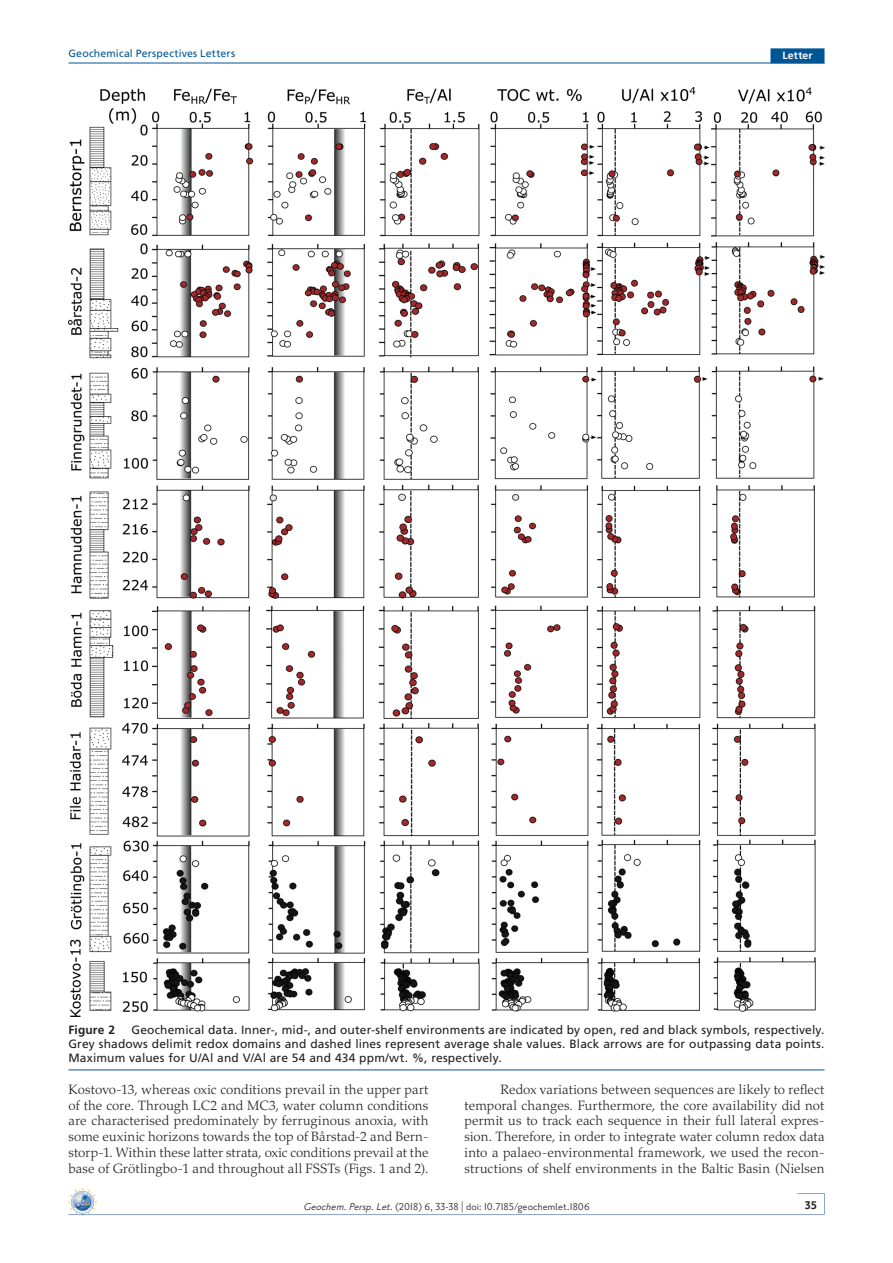
<style>
.page{position:relative;width:893px;height:1263px;background:#fff}
.page>*{position:absolute;margin:0;border:0;box-sizing:border-box;transform-origin:0 0}
.TXT_-_aprés_éq__4_pt{font:300 13.5px/15.8px "Palatino LT";letter-spacing:.01em;color:#231f20;text-align:justify}
.Texte_courant{font:300 13.5px/15.8px "Palatino LT";letter-spacing:.005em;color:#231f20;text-align:justify}
.t1{font:700 13.5px "Priori San";color:#231f20}
._1b_Figure___1_COL{font:12px/14.2px "Frutiger LT";letter-spacing:.015em;color:#231f20;text-align:justify}
.t2{font:12px "Priori San";letter-spacing:.01em;color:#242021}
._1b_Figure___1_COL-2{font:700 12px "Frutiger LT";letter-spacing:.01em;color:#231f20}
.t3{font:10.5px "Frutiger LT";letter-spacing:.02em;color:#005594}
.t4{font:700 10.5px "Frutiger LT";letter-spacing:.02em;color:#fff}
.s1{font-style:italic;color:#231f20}
</style>
<div class="page">
<img style="left:68px;top:1188px;width:28px;height:26px">
<hr style="left:68px;top:1214px;width:756px;height:1px;background:#8aa4cb">
<svg style="left:797px;top:1193px;width:28px;height:21px"></svg>
<hr style="left:68px;top:63px;width:756px;height:1px;background:#005594">
<div style="left:770px;top:48px;width:54px;height:15px;background:#005594"></div>
<hr style="left:68px;top:1069px;width:756px;height:1px;background:#005594">
<img style="left:68px;top:87px;width:756px;height:929px">
<p class="t3" style="left:68px;top:48px;width:168px">Geochemical Perspectives Letters</p>
<p class="t4" style="left:782px;top:49px;width:32px">Letter</p>
<p class="_1b_Figure___1_COL" style="left:68px;top:1022px;width:758px;text-indent:63px">Geochemical data. Inner-, mid-, and outer-shelf environments are indicated by open, red and black symbols, respectively.<br>Grey shadows delimit redox domains and dashed lines represent average shale values. Black arrows are for outpassing data points.<br>Maximum values for U/Al and V/Al are 54 and 434 ppm/wt. %, respectively.</p>
<p class="_1b_Figure___1_COL-2" style="left:68px;top:1022px;width:48px">Figure 2</p>
<p class="TXT_-_aprés_éq__4_pt" style="left:68px;top:1082px;width:362px">Kostovo-13, whereas oxic conditions prevail in the upper part of the core. Through LC2 and MC3, water column conditions are characterised predominately by ferruginous anoxia, with some euxinic horizons towards the top of Bårstad-2 and Bern&shy;storp-1. Within these latter strata, oxic conditions prevail at the base of Grötlingbo-1 and throughout all FSSTs (Figs. 1 and 2).</p>
<p class="Texte_courant" style="left:464px;top:1082px;width:362px;text-indent:36px">Redox variations between sequences are likely to reflect temporal changes. Furthermore, the core availability did not permit us to track each sequence in their full lateral expres&shy;sion. Therefore, in order to integrate water column redox data into a palaeo-environmental framework, we used the recon&shy;structions of shelf environments in the Baltic Basin (Nielsen</p>
<p class="t2" style="left:303px;top:1200px;width:288px"><span class="s1">Geochem.Persp.Let</span>. (2018) 6, 33-38 | doi: 10.7185/geochemlet.1806</p>
<p class="t1" style="left:805px;top:1198px;width:14px">35</p>
</div>
